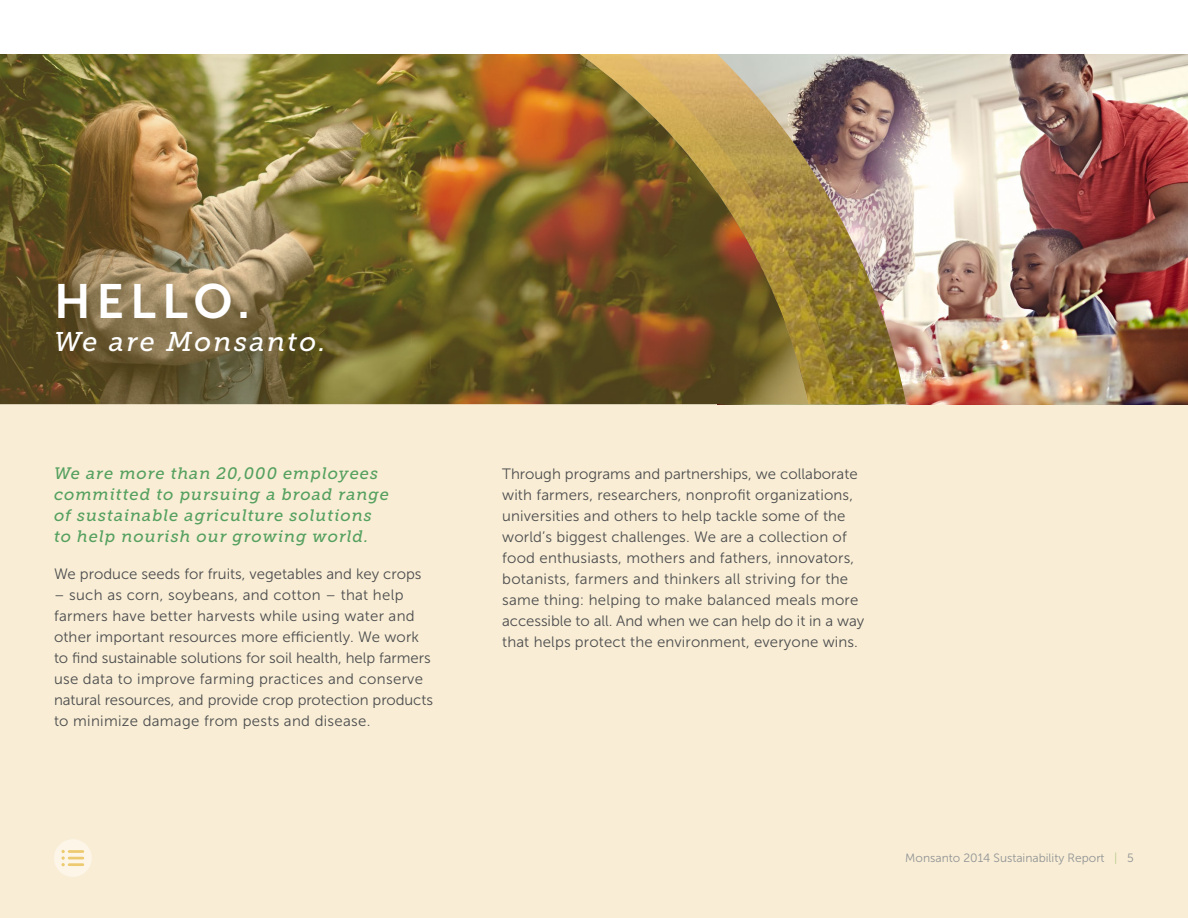
<style>
.page{position:relative;width:1188px;height:918px;background:#fff}
.page>*{position:absolute;margin:0;border:0;box-sizing:border-box;transform-origin:0 0}
.t1{font:48px "Museo Sans 700";letter-spacing:.125em;color:#fff}
.t2{font:italic 27px "Museo Slab 500";letter-spacing:.085em;color:#fff}
.t3{font:italic 16.5px/21px "Museo Slab 500";letter-spacing:.06em;color:#55a05f}
.t4{font:15px/21px "Museo Sans 300";letter-spacing:.01em;color:#4d4d4f}
.t5{font:12px "Museo Sans 300";color:#919396}
.s1{color:#b8cb8f}
</style>
<div class="page">
<div style="left:0;top:404px;width:1188px;height:514px;background:#f9eed5"></div>
<img style="left:906px;top:54px;width:282px;height:350px">
<img style="left:839px;top:54px;width:67px;height:350px">
<img style="left:0;top:54px;width:839px;height:350px">
<div style="left:54px;top:839px;width:38px;height:38px;background:#fcf5e8;border-radius:50%"></div>
<svg style="left:62px;top:850px;width:21px;height:16px"></svg>
<h1 class="t1" style="left:54px;top:274px;width:197px">HELLO.</h1>
<h2 class="t2" style="left:54px;top:326px;width:273px">We are Monsanto.</h2>
<p class="t3" style="left:54px;top:463px;width:336px">We are more than 20,000 employees committed to pursuing a broad range of sustainable agriculture solutions to help nourish our growing world.</p>
<p class="t4" style="left:54px;top:564px;width:369px">We produce seeds for fruits, vegetables and key crops</p>
<p class="t4" style="left:54px;top:585px;width:381px">– such as corn, soybeans, and cotton – that help farmers have better harvests while using water and other important resources more efficiently. We work to find sustainable solutions for soil health, help farmers use data to improve farming practices and conserve natural resources, and provide crop protection products to minimize damage from pests and disease.</p>
<p class="t4" style="left:502px;top:463px;width:364px">Through programs and partnerships, we collaborate with farmers, researchers, nonprofit organizations, universities and others to help tackle some of the world’s biggest challenges. We are a collection of food enthusiasts, mothers and fathers, innovators, botanists, farmers and thinkers all striving for the same thing: helping to make balanced meals more accessible to all. And when we can help do it in a way that helps protect the environment, everyone wins.</p>
<p class="t5" style="left:905px;top:851px;width:230px">Monsanto 2014 Sustainability Report <span class="s1">|</span> 5</p>
</div>
